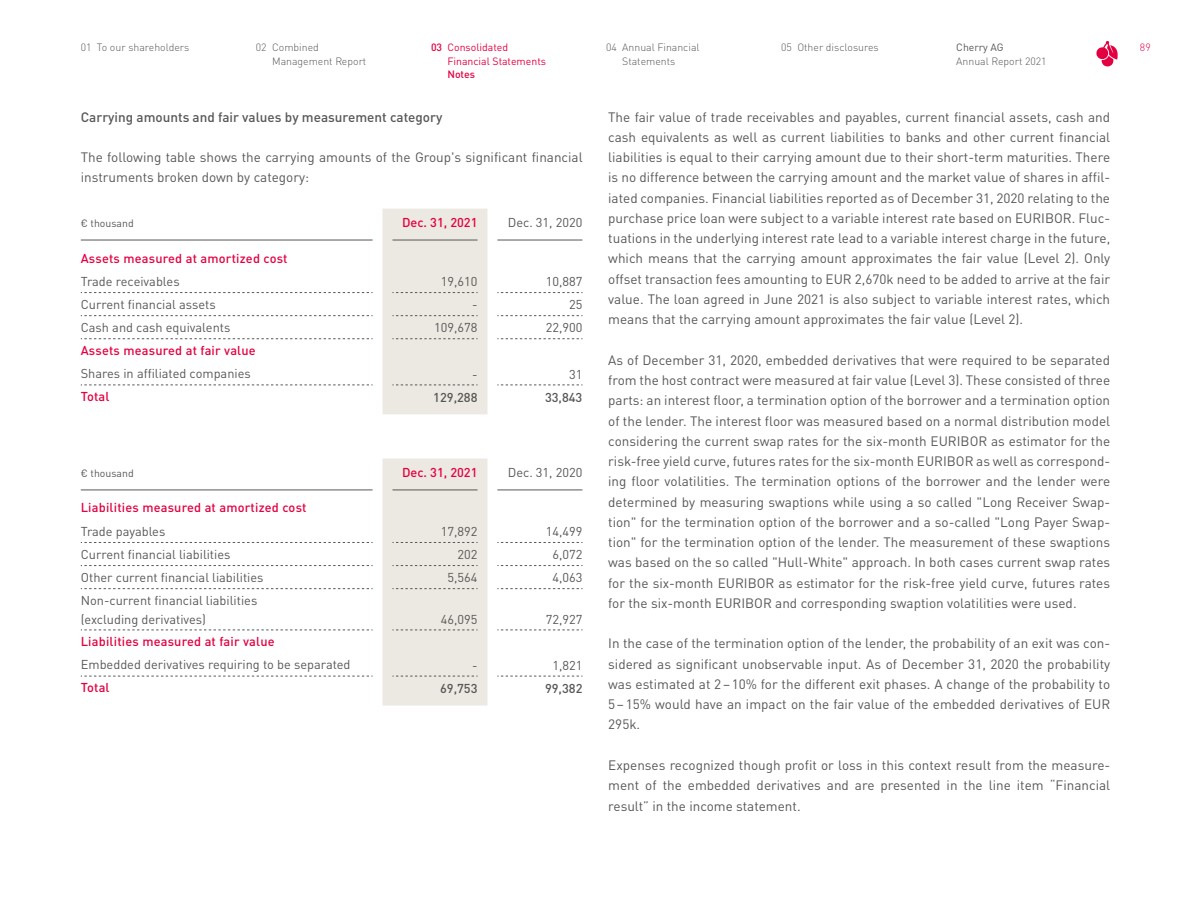
<style>
.page{position:relative;width:1191px;height:919px;background:#fff}
.page>*{position:absolute;margin:0;border:0;box-sizing:border-box;transform-origin:0 0}
.t1{font:13.5px/20.2px "CHERRYDIN Pro";color:#575756;text-align:justify}
.t2{font:500 13.5px "CHERRYDIN Pro";color:#575756}
.t3{font:12.75px/18.8px "CHERRYDIN Pro";color:#575756}
.t4{font:500 12.75px "CHERRYDIN Pro";letter-spacing:.015em;color:#e40040}
.t5{font:500 12.75px "CHERRYDIN Pro";color:#575756}
.t6{font:300 10.5px/13.5px "CHERRYDIN Pro";color:#575756}
.t7{font:10.5px/13.5px "CHERRYDIN Pro";color:#e40040}
.t8{font:10.5px "CHERRYDIN Pro";color:#575756}
.t9{font:500 10.5px "CHERRYDIN Pro";color:#e40040}
.t10{font:300 10.5px "CHERRYDIN Pro";color:#e40040}
.s1{font-weight:500}
</style>
<div class="page">
<svg style="left:1096px;top:41px;width:22px;height:26px"></svg>
<svg style="left:81px;top:292px;width:291px;height:1px"></svg>
<svg style="left:81px;top:315px;width:291px;height:1px"></svg>
<svg style="left:81px;top:338px;width:291px;height:1px"></svg>
<svg style="left:81px;top:384px;width:291px;height:1px"></svg>
<svg style="left:497px;top:292px;width:85px;height:1px"></svg>
<svg style="left:497px;top:315px;width:85px;height:1px"></svg>
<svg style="left:497px;top:338px;width:85px;height:1px"></svg>
<svg style="left:382px;top:208px;width:105px;height:206px;background:#ebe7e1"></svg>
<svg style="left:497px;top:384px;width:85px;height:1px"></svg>
<hr style="left:81px;top:240px;width:291px;height:1px;background:#575756">
<hr style="left:392px;top:240px;width:85px;height:1px;background:#575756">
<hr style="left:497px;top:240px;width:85px;height:1px;background:#575756">
<svg style="left:81px;top:542px;width:291px;height:1px"></svg>
<svg style="left:81px;top:565px;width:291px;height:1px"></svg>
<svg style="left:81px;top:588px;width:291px;height:1px"></svg>
<svg style="left:81px;top:629px;width:291px;height:1px"></svg>
<svg style="left:81px;top:675px;width:291px;height:1px"></svg>
<svg style="left:497px;top:542px;width:85px;height:1px"></svg>
<svg style="left:497px;top:565px;width:85px;height:1px"></svg>
<svg style="left:497px;top:588px;width:85px;height:1px"></svg>
<svg style="left:497px;top:629px;width:85px;height:1px"></svg>
<div style="left:382px;top:458px;width:105px;height:247px;background:#ece8e2"></div>
<svg style="left:497px;top:675px;width:85px;height:1px"></svg>
<hr style="left:81px;top:489px;width:291px;height:1px;background:#575756">
<hr style="left:392px;top:489px;width:85px;height:1px;background:#575756">
<hr style="left:497px;top:489px;width:85px;height:1px;background:#575756">
<p class="t6" style="left:81px;top:40px;width:110px">01 To our shareholders</p>
<p class="t6" style="left:272px;top:40px;width:96px;text-indent:-16px">02 Combined<br>Management Report</p>
<p class="t7" style="left:447px;top:39px;width:100px;text-indent:-16px"><span class="s1">03</span> Consolidated<br>Financial Statements</p>
<p class="t9" style="left:447px;top:66px;width:29px">Notes</p>
<p class="t2" style="left:81px;top:106px;width:363px">Carrying amounts and fair values by measurement category</p>
<p class="t1" style="left:81px;top:146px;width:503px">The following table shows the carrying amounts of the Group's significant financial instruments broken down by category:</p>
<p class="t8" style="left:81px;top:215px;width:54px">€ thousand</p>
<p class="t4" style="left:402px;top:212px;width:77px">Dec. 31, 2021</p>
<p class="t3" style="left:508px;top:212px;width:76px">Dec. 31, 2020</p>
<p class="t4" style="left:81px;top:247px;width:208px">Assets measured at amortized cost</p>
<p class="t3" style="left:81px;top:270px;width:100px">Trade receivables</p>
<p class="t3" style="left:441px;top:271px;width:38px">19,610</p>
<p class="t3" style="left:546px;top:271px;width:38px">10,887</p>
<p class="t3" style="left:81px;top:293px;width:136px">Current financial assets</p>
<p class="t3" style="left:472px;top:294px;width:7px">-</p>
<p class="t3" style="left:569px;top:294px;width:15px">25</p>
<p class="t3" style="left:81px;top:316px;width:151px">Cash and cash equivalents</p>
<p class="t3" style="left:434px;top:317px;width:45px">109,678</p>
<p class="t3" style="left:546px;top:317px;width:38px">22,900</p>
<p class="t4" style="left:81px;top:340px;width:176px">Assets measured at fair value</p>
<p class="t3" style="left:81px;top:362px;width:171px">Shares in affiliated companies</p>
<p class="t3" style="left:472px;top:363px;width:7px">-</p>
<p class="t3" style="left:569px;top:363px;width:15px">31</p>
<p class="t4" style="left:81px;top:386px;width:30px">Total</p>
<p class="t5" style="left:433px;top:386px;width:46px">129,288</p>
<p class="t5" style="left:545px;top:386px;width:39px">33,843</p>
<p class="t8" style="left:81px;top:465px;width:54px">€ thousand</p>
<p class="t4" style="left:402px;top:462px;width:77px">Dec. 31, 2021</p>
<p class="t3" style="left:508px;top:462px;width:76px">Dec. 31, 2020</p>
<p class="t4" style="left:81px;top:497px;width:227px">Liabilities measured at amortized cost</p>
<p class="t3" style="left:81px;top:520px;width:86px">Trade payables</p>
<p class="t3" style="left:441px;top:521px;width:38px">17,892</p>
<p class="t3" style="left:546px;top:521px;width:38px">14,499</p>
<p class="t3" style="left:81px;top:543px;width:151px">Current financial liabilities</p>
<p class="t3" style="left:457px;top:544px;width:21px">202</p>
<p class="t3" style="left:552px;top:544px;width:31px">6,072</p>
<p class="t3" style="left:81px;top:566px;width:184px">Other current financial liabilities</p>
<p class="t3" style="left:447px;top:567px;width:31px">5,564</p>
<p class="t3" style="left:552px;top:567px;width:31px">4,063</p>
<p class="t3" style="left:81px;top:589px;width:178px">Non-current financial liabilities (excluding derivatives)</p>
<p class="t3" style="left:441px;top:608px;width:38px">46,095</p>
<p class="t3" style="left:546px;top:608px;width:38px">72,927</p>
<p class="t4" style="left:81px;top:631px;width:195px">Liabilities measured at fair value</p>
<p class="t3" style="left:81px;top:653px;width:271px">Embedded derivatives requiring to be separated</p>
<p class="t3" style="left:472px;top:654px;width:7px">-</p>
<p class="t3" style="left:552px;top:654px;width:31px">1,821</p>
<p class="t4" style="left:81px;top:677px;width:30px">Total</p>
<p class="t5" style="left:440px;top:677px;width:39px">69,753</p>
<p class="t5" style="left:545px;top:677px;width:39px">99,382</p>
<p class="t6" style="left:622px;top:40px;width:79px;text-indent:-16px">04 Annual Financial<br>Statements</p>
<p class="t6" style="left:781px;top:40px;width:99px">05 Other disclosures</p>
<p class="t8" style="left:956px;top:39px;width:49px">Cherry AG</p>
<p class="t6" style="left:956px;top:53px;width:92px">Annual Report 2021</p>
<p class="t1" style="left:608px;top:105px;width:503px">The fair value of trade receivables and payables, current financial assets, cash and cash equivalents as well as current liabilities to banks and other current financial liabilities is equal to their carrying amount due to their short-term maturities. There is no difference between the carrying amount and the market value of shares in affil&shy;iated companies. Financial liabilities reported as of December 31, 2020 relating to the purchase price loan were subject to a variable interest rate based on EURIBOR. Fluc&shy;tuations in the underlying interest rate lead to a variable interest charge in the future, which means that the carrying amount approximates the fair value (Level 2). Only offset transaction fees amounting to EUR 2,670k need to be added to arrive at the fair value. The loan agreed in June 2021 is also subject to variable interest rates, which means that the carrying amount approximates the fair value (Level 2).</p>
<p class="t1" style="left:608px;top:348px;width:503px">As of December 31, 2020, embedded derivatives that were required to be separated from the host contract were measured at fair value (Level 3). These consisted of three parts: an interest floor, a termination option of the borrower and a termination option of the lender. The interest floor was measured based on a normal distribution model considering the current swap rates for the six-month EURIBOR as estimator for the risk-free yield curve, futures rates for the six-month EURIBOR as well as correspond&shy;ing floor volatilities. The termination options of the borrower and the lender were determined by measuring swaptions while using a so called "Long Receiver Swap&shy;tion" for the termination option of the borrower and a so-called "Long Payer Swap&shy;tion" for the termination option of the lender. The measurement of these swaptions was based on the so called "Hull-White" approach. In both cases current swap rates for the six-month EURIBOR as estimator for the risk-free yield curve, futures rates for the six-month EURIBOR and corresponding swaption volatilities were used.</p>
<p class="t1" style="left:608px;top:632px;width:503px">In the case of the termination option of the lender, the probability of an exit was con&shy;sidered as significant unobservable input. As of December 31, 2020 the probability was estimated at 2–10% for the different exit phases. A change of the probability to 5–15% would have an impact on the fair value of the embedded derivatives of EUR 295k.</p>
<p class="t1" style="left:608px;top:753px;width:503px">Expenses recognized though profit or loss in this context result from the measure&shy;ment of the embedded derivatives and are presented in the line item “Financial result” in the income statement.</p>
<p class="t10" style="left:1140px;top:39px;width:12px">89</p>
</div>
